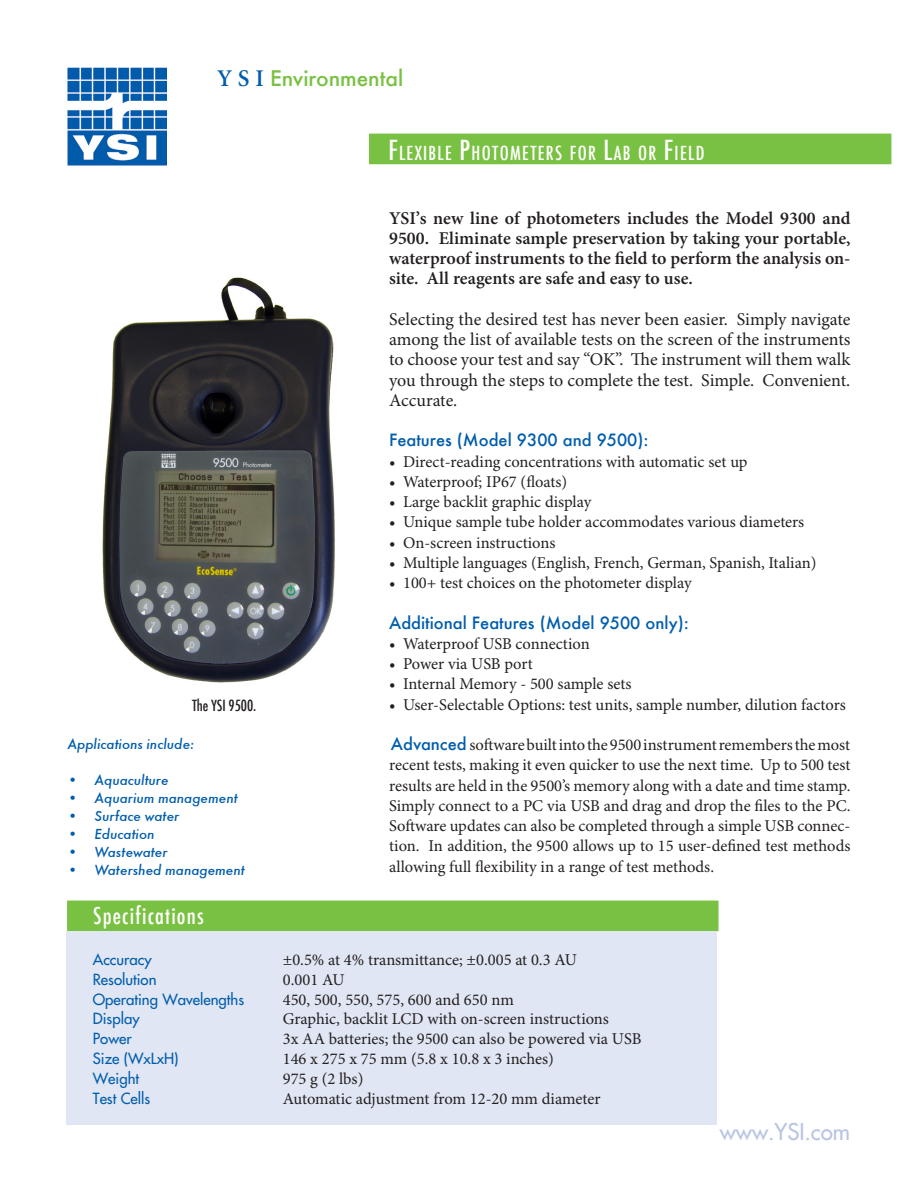
<style>
.page{position:relative;width:918px;height:1188px;background:#fff}
.page>*{position:absolute;margin:0;border:0;box-sizing:border-box;transform-origin:0 0}
.t1{font:500 condensed 22.5px "Futura";letter-spacing:.05em;color:#fff}
.t2{font:22.5px "Futura";letter-spacing:-.005em;color:#bac5e3}
.t3{font:500 21px "Futura";letter-spacing:-.005em;color:#79c142}
.t4{font:500 condensed 18.9px "Futura";letter-spacing:.07em;color:#fff}
.t5{font:18px/20.2px "Minion Pro";letter-spacing:-.005em;color:#231f20;text-align:justify}
.t6{font:600 18px/20.2px "Minion Pro";letter-spacing:-.005em;color:#231f20;text-align:justify}
.t7{font:16.5px/20.2px "Minion Pro";color:#231f20;text-align:justify}
.t8{font:500 16.5px "Futura";color:#015dac}
.t9{font:15px "Futura";color:#015dac}
.t10{font:500 condensed 15px "Futura";color:#231f20}
.t11{font:italic 500 13.5px/18px "Futura";letter-spacing:-.005em;color:#015dac}
.s1{font-family:"Minion";font-weight:600;font-size:24px;color:#015dac}
.s2{font-size:27px}
.s3{font-family:"Futura";font-weight:500;color:#015dac}
</style>
<div class="page">
<div style="left:370px;top:134px;width:521px;height:30px;background:#79c142"></div>
<img style="left:68px;top:68px;width:98px;height:97px">
<img style="left:102px;top:277px;width:233px;height:406px">
<div style="left:68px;top:901px;width:650px;height:29px;background:#79c142"></div>
<div style="left:67px;top:901px;width:651px;height:30px;border:2px solid #79c142"></div>
<div style="left:67px;top:932px;width:650px;height:193px;background:#e0e6f3"></div>
<p class="t3" style="left:217px;top:63px;width:188px"><span class="s1">Y S I</span> Environmental</p>
<p class="t10" style="left:192px;top:696px;width:66px">The YSI 9500.</p>
<p class="t11" style="left:68px;top:735px;width:128px">Applications include:</p>
<p class="t11" style="left:95px;top:771px;width:152px">Aquaculture<br>Aquarium management<br>Surface water<br>Education<br>Wastewater<br>Watershed management</p>
<p class="t11" style="left:68px;top:771px;width:12px;text-align:justify">• • • • • •</p>
<h1 class="t1" style="left:93px;top:901px;width:112px">Specifications</h1>
<p class="t4" style="left:388px;top:141px;width:318px"><span class="s2">F</span>LEXIBLE <span class="s2">P</span>HOTOMETERS FOR <span class="s2">L</span>AB OR <span class="s2">F</span>IELD</p>
<p class="t6" style="left:389px;top:208px;width:463px">YSI’s new line of photometers includes the Model 9300 and 9500. Eliminate sample preservation by taking your portable, waterproof instruments to the field to perform the analysis on&shy;site. All reagents are safe and easy to use.</p>
<p class="t5" style="left:389px;top:310px;width:463px">Selecting the desired test has never been easier. Simply navigate among the list of available tests on the screen of the instruments to choose your test and say “OK”. The instrument will them walk you through the steps to complete the test. Simple. Convenient.<br>Accurate.</p>
<p class="t8" style="left:389px;top:429px;width:261px">Features (Model 9300 and 9500):</p>
<p class="t7" style="left:389px;top:452px;width:360px">• Direct-reading concentrations with automatic set up</p>
<p class="t7" style="left:389px;top:472px;width:180px">• Waterproof; IP67 (floats)</p>
<p class="t7" style="left:389px;top:492px;width:204px">• Large backlit graphic display</p>
<p class="t7" style="left:389px;top:513px;width:417px">• Unique sample tube holder accommodates various diameters</p>
<p class="t7" style="left:389px;top:533px;width:168px">• On-screen instructions</p>
<p class="t7" style="left:389px;top:553px;width:429px">• Multiple languages (English, French, German, Spanish, Italian)</p>
<p class="t7" style="left:389px;top:573px;width:304px">• 100+ test choices on the photometer display</p>
<p class="t8" style="left:389px;top:611px;width:301px">Additional Features (Model 9500 only):</p>
<p class="t7" style="left:389px;top:634px;width:202px">• Waterproof USB connection</p>
<p class="t7" style="left:389px;top:654px;width:145px">• Power via USB port</p>
<p class="t7" style="left:389px;top:675px;width:244px">• Internal Memory - 500 sample sets</p>
<p class="t7" style="left:389px;top:695px;width:458px">• User-Selectable Options: test units, sample number, dilution factors</p>
<p class="t7" style="left:389px;top:735px;width:463px"><span class="s3">Advanced</span> software built into the 9500 instrument remembers the most recent tests, making it even quicker to use the next time. Up to 500 test results are held in the 9500’s memory along with a date and time stamp.<br>Simply connect to a PC via USB and drag and drop the files to the PC.<br>Software updates can also be completed through a simple USB connec&shy;tion. In addition, the 9500 allows up to 15 user-defined test methods allowing full flexibility in a range of test methods.</p>
<p class="t9" style="left:93px;top:950px;width:60px">Accuracy</p>
<p class="t7" style="left:283px;top:950px;width:296px">±0.5% at 4% transmittance; ±0.005 at 0.3 AU</p>
<p class="t9" style="left:93px;top:970px;width:65px">Resolution</p>
<p class="t7" style="left:283px;top:970px;width:63px">0.001 AU</p>
<p class="t9" style="left:93px;top:990px;width:153px">Operating Wavelengths</p>
<p class="t7" style="left:283px;top:990px;width:233px">450, 500, 550, 575, 600 and 650 nm</p>
<p class="t9" style="left:93px;top:1010px;width:48px">Display</p>
<p class="t7" style="left:283px;top:1010px;width:328px">Graphic, backlit LCD with on-screen instructions</p>
<p class="t9" style="left:93px;top:1029px;width:40px">Power</p>
<p class="t7" style="left:283px;top:1030px;width:360px">3x AA batteries; the 9500 can also be powered via USB</p>
<p class="t9" style="left:93px;top:1049px;width:87px">Size (WxLxH)</p>
<p class="t7" style="left:283px;top:1049px;width:273px">146 x 275 x 75 mm (5.8 x 10.8 x 3 inches)</p>
<p class="t9" style="left:93px;top:1069px;width:48px">Weight</p>
<p class="t7" style="left:283px;top:1069px;width:82px">975 g (2 lbs)</p>
<p class="t9" style="left:93px;top:1089px;width:59px">Test Cells</p>
<p class="t7" style="left:283px;top:1089px;width:319px">Automatic adjustment from 12-20 mm diameter</p>
<h1 class="t2" style="left:720px;top:1117px;width:132px">www.YSI.com</h1>
</div>
